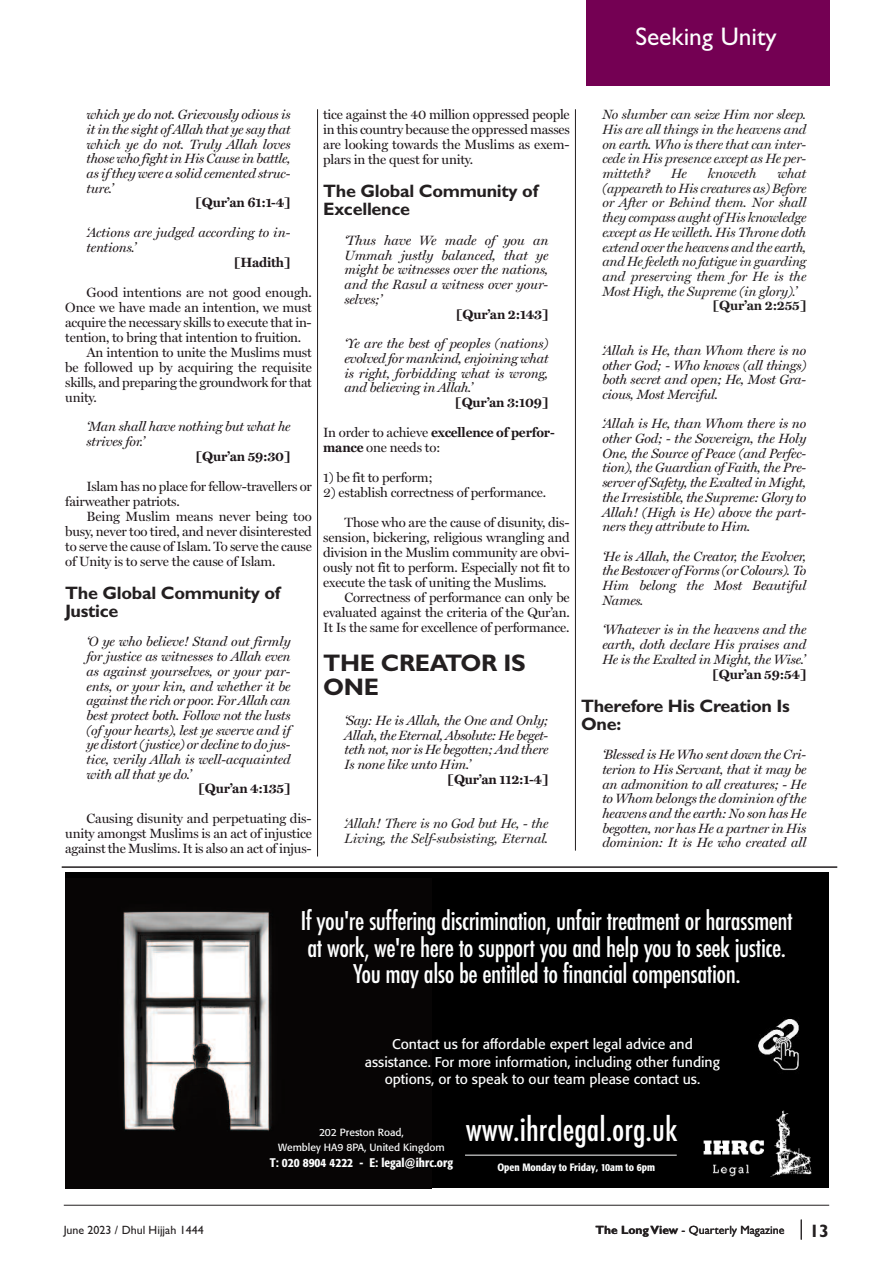
<style>
.page{position:relative;width:893px;height:1263px;background:#fff}
.page>*{position:absolute;margin:0;border:0;box-sizing:border-box;transform-origin:0 0}
.t1{font:500 condensed 31.5px "Futura";color:#fff}
.t2{font:25.5px "Gill Sans";color:#fdfefe}
.t3{font:500 condensed 25.05px/26.5px "Futura";letter-spacing:-.02em;color:#fdfefe;text-align:center}
.t4{font:700 24px/24px "Gill Sans";letter-spacing:-.015em;color:#231f20}
.t5{font:700 18px/18px "Gill Sans";letter-spacing:-.015em;color:#231f20}
.t6{font:13.95px/17.5px "Formata";color:#fdfefe;text-align:center}
.t7{font:italic 13.5px/14.7px "Miller Display";letter-spacing:-.015em;color:#1e171a;text-align:justify}
.t8{font:13.5px/15px "Miller Display";letter-spacing:-.015em;color:#1e171a;text-align:justify}
.t9{font:italic 13.5px/14.7px "Miller Display";letter-spacing:-.01em;color:#231f20;text-align:justify}
.t10{font:700 13.5px "Miller Text";letter-spacing:-.015em;color:#1e171a}
.t11{font:700 13.5px "Miller Text";letter-spacing:-.015em;color:#231f20}
.t12{font:500 condensed 12.45px "Formata";color:#fdfefe}
.t13{font:12px "Gill Sans";color:#231f20}
.t14{font:500 condensed 10.65px "Formata";color:#fdfefe}
.t15{font:10.35px/15.1px "Formata";color:#fdfefe;text-align:center}
.s1{font-family:"Miller Display";font-weight:400}
.s2{font-family:"Miller Text";font-weight:700}
.s3{font-weight:700}
</style>
<div class="page">
<hr style="left:64px;top:1205px;width:765px;height:1px;background:#231f20">
<svg style="left:801px;top:1219px;width:1px;height:20px"></svg>
<div style="left:586px;top:0;width:243px;height:86px;background:#740053"></div>
<hr style="left:317px;top:109px;width:1px;height:747px;background:#231f20">
<hr style="left:575px;top:109px;width:1px;height:742px;background:#231f20">
<div style="left:66px;top:873px;width:763px;height:315px;background:#000"></div>
<img style="left:120px;top:909px;width:154px;height:223px">
<img style="left:703px;top:1110px;width:109px;height:67px">
<hr style="left:465px;top:1155px;width:212px;height:1px;background:#fdfefe">
<hr style="left:62px;top:866px;width:775px;height:2px;background:#231f20">
<img style="left:758px;top:1019px;width:41px;height:52px">
<h2 class="t2" style="left:635px;top:21px;width:143px">Seeking Unity</h2>
<p class="t7" style="left:87px;top:107px;width:206px">which ye do not. Grievously odious is it in the sight of Allah that ye say that which ye do not. Truly Allah loves those who fight in His Cause in battle, as ifthey were a solid cemented struc&shy;ture.’</p>
<p class="t10" style="left:195px;top:195px;width:97px">[Qur’an 61:1-4]</p>
<p class="t7" style="left:87px;top:225px;width:205px">‘Actions are judged according to in&shy;tentions.’</p>
<p class="t10" style="left:234px;top:254px;width:58px">[Hadith]</p>
<p class="t8" style="left:87px;top:284px;width:227px">Good intentions are not good enough.</p>
<p class="t8" style="left:65px;top:299px;width:248px">Once we have made an intention, we must</p>
<p class="t8" style="left:65px;top:314px;width:248px">acquire the necessary skills to execute that in-</p>
<p class="t8" style="left:65px;top:329px;width:238px">tention, to bring that intention to fruition.</p>
<p class="t8" style="left:87px;top:344px;width:227px">An intention to unite the Muslims must</p>
<p class="t8" style="left:65px;top:359px;width:248px">be followed up by acquiring the requisite</p>
<p class="t8" style="left:65px;top:374px;width:248px">skills, and preparing the groundwork for that</p>
<p class="t8" style="left:65px;top:389px;width:33px">unity.</p>
<p class="t7" style="left:87px;top:419px;width:206px">‘Man shall have nothing but what he strives for.’</p>
<p class="t10" style="left:196px;top:448px;width:96px">[Qur’an 59:30]</p>
<p class="t8" style="left:65px;top:478px;width:248px;text-indent:21px">Islam has no place for fellow-travellers or fairweather patriots.</p>
<p class="t8" style="left:65px;top:508px;width:248px;text-indent:21px">Being Muslim means never being too busy, never too tired, and never disinterested to serve the cause of Islam. To serve the cause of Unity is to serve the cause of Islam.</p>
<h3 class="t5" style="left:65px;top:583px;width:216px">The Global Community of<br>Justice</h3>
<p class="t7" style="left:87px;top:634px;width:206px">‘O ye who believe! Stand out firmly for justice as witnesses to Allah even as against yourselves, or your par&shy;ents, or your kin, and whether it be against the rich or poor. ForAllah can best protect both. Follow not the lusts (of your hearts), lest ye swerve and if ye distort (justice) or decline to do jus&shy;tice, verily Allah is well-acquainted with all that ye do.’</p>
<p class="t10" style="left:198px;top:781px;width:94px">[Qur’an 4:135]</p>
<p class="t8" style="left:65px;top:811px;width:248px;text-indent:21px">Causing disunity and perpetuating dis&shy;unity amongst Muslims is an act of injustice against the Muslims. It is also an act of injus-</p>
<p class="t8" style="left:323px;top:107px;width:248px">tice against the 40 million oppressed people in this country because the oppressed masses are looking towards the Muslims as exem&shy;plars in the quest for unity.</p>
<h3 class="t5" style="left:323px;top:182px;width:216px">The Global Community of<br>Excellence</h3>
<p class="t7" style="left:344px;top:233px;width:206px">‘Thus have We made of you an Ummah justly balanced, that ye might be witnesses over the nations, and the Rasul a witness over your&shy;selves;’</p>
<p class="t10" style="left:456px;top:306px;width:94px">[Qur’an 2:143]</p>
<p class="t7" style="left:344px;top:336px;width:206px">‘Ye are the best of peoples (nations) evolved for mankind, enjoining what is right, forbidding what is wrong, and believing in Allah.’</p>
<p class="t10" style="left:455px;top:394px;width:95px">[Qur’an 3:109]</p>
<p class="t10" style="left:323px;top:424px;width:233px"><span class="s1">In order to achieve</span> excellence of perfor-</p>
<p class="t8" style="left:323px;top:440px;width:119px"><span class="s2">mance</span> one needs to:</p>
<p class="t8" style="left:323px;top:470px;width:111px">1) be fit to perform;</p>
<p class="t8" style="left:323px;top:485px;width:224px">2) establish correctness of performance.</p>
<p class="t8" style="left:323px;top:515px;width:248px;text-indent:21px">Those who are the cause of disunity, dis&shy;sension, bickering, religious wrangling and division in the Muslim community are obvi&shy;ously not fit to perform. Especially not fit to execute the task of uniting the Muslims.</p>
<p class="t8" style="left:323px;top:590px;width:248px;text-indent:21px">Correctness of performance can only be evaluated against the criteria of the Qur’an.<br>It Is the same for excellence of performance.</p>
<h3 class="t4" style="left:323px;top:651px;width:204px">THE CREATOR IS<br>ONE</h3>
<p class="t7" style="left:344px;top:713px;width:206px">‘Say: He is Allah, the One and Only; Allah, the Eternal, Absolute: He beget&shy;teth not, nor is He begotten; And there Is none like unto Him.’</p>
<p class="t10" style="left:448px;top:771px;width:102px">[Qur’an 112:1-4]</p>
<p class="t9" style="left:344px;top:816px;width:206px">‘Allah! There is no God but He, - the<br>Living, the Self-subsisting, Eternal.</p>
<p class="t9" style="left:602px;top:107px;width:206px">No slumber can seize Him nor sleep.<br>His are all things in the heavens and on earth. Who is there that can inter&shy;cede in His presence except as He per&shy;mitteth?</p>
<p class="t9" style="left:602px;top:166px;width:206px;text-indent:175px">what (appeareth to His creatures as) Before or After or Behind them. Nor shall they compass aught of His knowledge except as He willeth. His Throne doth extend over the heavens and the earth, and Hefeeleth no fatigue in guarding and preserving them for He is the Most High, the Supreme (in glory).’</p>
<p class="t11" style="left:713px;top:298px;width:95px">[Qur’an 2:255]</p>
<p class="t7" style="left:602px;top:343px;width:206px">‘Allah is He, than Whom there is no other God; - Who knows (all things) both secret and open; He, Most Gra&shy;cious, Most Merciful.</p>
<p class="t7" style="left:602px;top:416px;width:206px">‘Allah is He, than Whom there is no other God; - the Sovereign, the Holy One, the Source of Peace (and Perfec&shy;tion), the Guardian of Faith, the Pre&shy;server of Safety, the Exalted in Might, the Irresistible, the Supreme: Glory to Allah! (High is He) above the part&shy;ners they attribute to Him.</p>
<p class="t7" style="left:602px;top:549px;width:206px">‘He is Allah, the Creator, the Evolver, the Bestower of Forms (or Colours). To Him belong the Most Beautiful Names.</p>
<p class="t7" style="left:602px;top:622px;width:206px">‘Whatever is in the heavens and the earth, doth declare His praises and He is the Exalted in Might, the Wise.’</p>
<p class="t10" style="left:712px;top:666px;width:96px">[Qur’an 59:54]</p>
<h3 class="t5" style="left:581px;top:696px;width:210px">Therefore His Creation Is<br>One:</h3>
<p class="t7" style="left:602px;top:747px;width:206px">‘Blessed is He Who sent down the Cri&shy;terion to His Servant, that it may be an admonition to all creatures; - He to Whom belongs the dominion of the heavens and the earth: No son has He begotten, nor has He a partner in His dominion: It is He who created all</p>
<p class="t9" style="left:671px;top:166px;width:17px">He</p>
<p class="t9" style="left:708px;top:166px;width:50px">knoweth</p>
<h3 class="t3" style="left:301px;top:908px;width:494px">If you're suffering discrimination, unfair treatment or harassment at work, we're here to support you and help you to seek justice.<br>You may also be entitled to financial compensation.</h3>
<p class="t6" style="left:365px;top:1036px;width:357px">Contact us for affordable expert legal advice and assistance. For more information, including other funding options, or to speak to our team please contact us.</p>
<p class="t15" style="left:278px;top:1125px;width:168px">202 Preston Road,<br>Wembley HA9 8PA, United Kingdom</p>
<p class="t12" style="left:270px;top:1157px;width:185px">T: 020 8904 4222 - E: legal@ihrc.org</p>
<h1 class="t1" style="left:466px;top:1111px;width:213px">www.ihrclegal.org.uk</h1>
<p class="t14" style="left:497px;top:1163px;width:159px">Open Monday to Friday, 10am to 6pm</p>
<p class="t13" style="left:64px;top:1222px;width:141px">June 2023 / Dhul Hijjah 1444</p>
<p class="t13" style="left:595px;top:1222px;width:191px"><span class="s3">The LongView</span> - Quarterly Magazine</p>
<h3 class="t5" style="left:809px;top:1221px;width:21px">13</h3>
</div>
